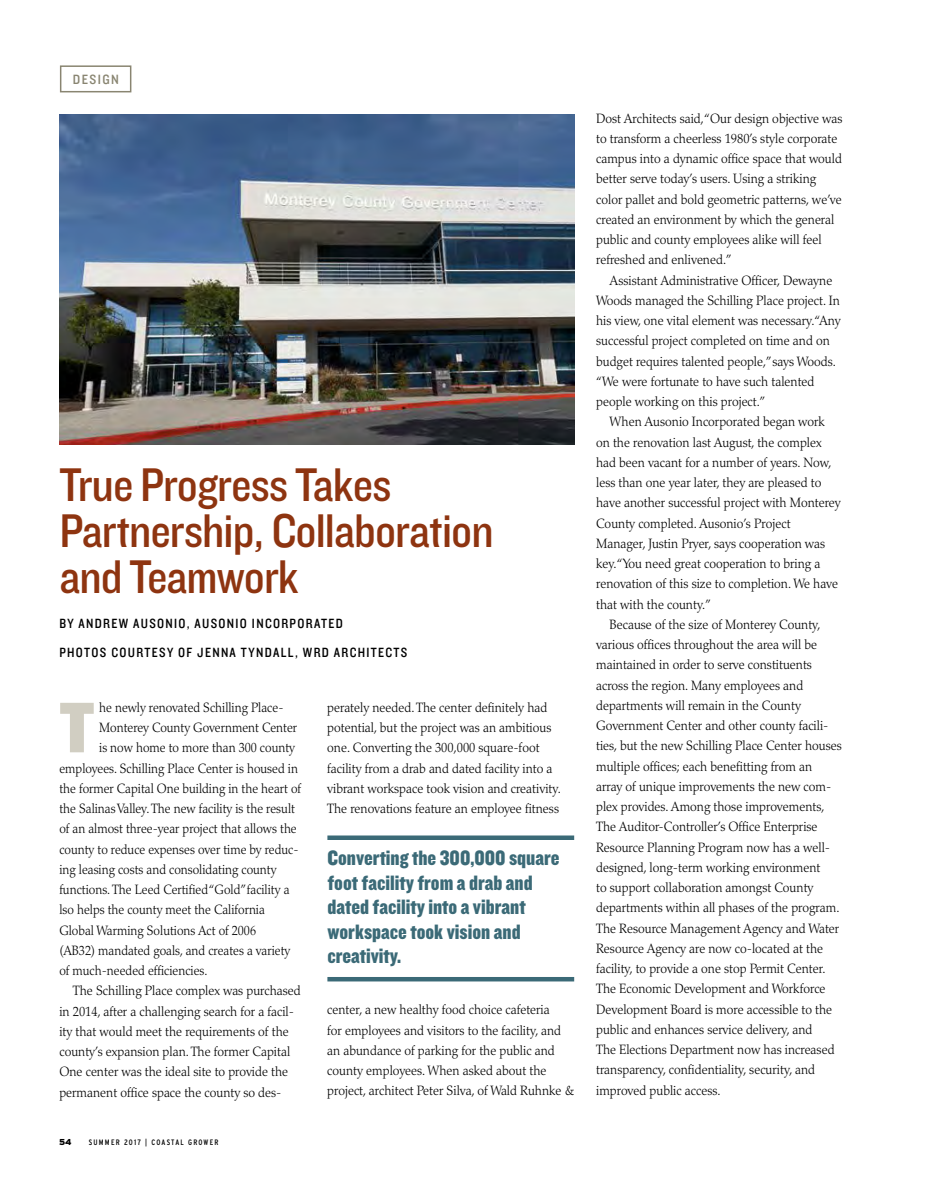
<style>
.page{position:relative;width:945px;height:1188px;background:#fff}
.page>*{position:absolute;margin:0;border:0;box-sizing:border-box;transform-origin:0 0}
.t1{font:74.25px "Knockout 70 Full Welterwt";color:#d1cec2;scale:1.05 1}
.t2{font:49.05px/45.6px "Knockout 30 Junior Welterwt";letter-spacing:-.02em;color:#8e3410}
.t3{font:21.6px/24.6px "Knockout 70 Full Welterwt";color:#3b6a77}
.t4{font:13.95px "Knockout 30 Junior Welterwt";letter-spacing:.1em;color:#898571}
.t5{font:13.8px/29.2px "Knockout 30 Junior Welterwt";letter-spacing:.1em;color:#000;scale:.95 1}
.t6{font:300 13.5px/20.2px "Palatino";color:#000;scale:.92 1}
.t7{font:300 13.5px "Palatino";color:#000;scale:.9 1}
.t8{font:900 8.7px "Interstate";color:#000}
.t9{font:condensed 7.8px "Interstate";letter-spacing:.15em;color:#000}
</style>
<div class="page">
<div style="left:60px;top:65px;width:71px;height:27px;border:2px solid #898571"></div>
<img style="left:59px;top:114px;width:515px;height:331px">
<hr style="left:327px;top:836px;width:247px;height:4px;background:#3b6a77">
<hr style="left:327px;top:977px;width:247px;height:4px;background:#3b6a77">
<p class="t4" style="left:73px;top:70px;width:47px">DESIGN</p>
<h2 class="t2" style="left:59px;top:460px;width:436px">True Progress Takes<br>Partnership, Collaboration and Teamwork</h2>
<p class="t5" style="left:59px;top:608px;width:368px">BY ANDREW AUSONIO, AUSONIO INCORPORATED<br>PHOTOS COURTESY OF JENNA TYNDALL, WRD ARCHITECTS</p>
<h1 class="t1" style="left:59px;top:680px;width:35px">T</h1>
<p class="t7" style="left:99px;top:699px;width:206px">he newly renovated Schilling Place-</p>
<p class="t7" style="left:99px;top:720px;width:221px">Monterey County Government Center</p>
<p class="t7" style="left:99px;top:740px;width:219px">is now home to more than 300 county</p>
<p class="t7" style="left:59px;top:760px;width:267px">employees. Schilling Place Center is housed in</p>
<p class="t7" style="left:59px;top:780px;width:270px">the former Capital One building in the heart of</p>
<p class="t7" style="left:59px;top:801px;width:263px">the Salinas Valley. The new facility is the result</p>
<p class="t7" style="left:59px;top:821px;width:265px">of an almost three-year project that allows the</p>
<p class="t7" style="left:59px;top:841px;width:267px">county to reduce expenses over time by reduc-</p>
<p class="t7" style="left:59px;top:861px;width:243px">ing leasing costs and consolidating county</p>
<p class="t7" style="left:59px;top:882px;width:257px">functions. The Leed Certified “Gold”facility a</p>
<p class="t7" style="left:59px;top:902px;width:230px">lso helps the county meet the California</p>
<p class="t7" style="left:59px;top:922px;width:220px">Global Warming Solutions Act of 2006</p>
<p class="t7" style="left:59px;top:942px;width:258px">(AB32) mandated goals, and creates a variety</p>
<p class="t7" style="left:59px;top:963px;width:166px">of much-needed efficiencies.</p>
<p class="t6" style="left:73px;top:981px;width:249px">The Schilling Place complex was purchased</p>
<p class="t6" style="left:59px;top:1001px;width:257px">in 2014, after a challenging search for a facil-</p>
<p class="t6" style="left:59px;top:1021px;width:251px">ity that would meet the requirements of the</p>
<p class="t6" style="left:59px;top:1042px;width:252px">county’s expansion plan. The former Capital</p>
<p class="t6" style="left:59px;top:1062px;width:250px">One center was the ideal site to provide the</p>
<p class="t6" style="left:59px;top:1082px;width:243px">permanent office space the county so des-</p>
<p class="t8" style="left:59px;top:1137px;width:14px">54</p>
<p class="t9" style="left:89px;top:1138px;width:131px">SUMMER 2017 | COASTAL GROWER</p>
<p class="t6" style="left:327px;top:697px;width:255px">perately needed. The center definitely had potential, but the project was an ambitious one. Converting the 300,000 square-foot facility from a drab and dated facility into a vibrant workspace took vision and creativity.<br>The renovations feature an employee fitness</p>
<h3 class="t3" style="left:327px;top:845px;width:234px">Converting the 300,000 square foot facility from a drab and dated facility into a vibrant workspace took vision and creativity.</h3>
<p class="t6" style="left:327px;top:1000px;width:270px">center, a new healthy food choice cafeteria<br>for employees and visitors to the facility, and an abundance of parking for the public and county employees. When asked about the project, architect Peter Silva, of Wald Ruhnke &amp;</p>
<p class="t6" style="left:596px;top:108px;width:269px">Dost Architects said, “Our design objective was to transform a cheerless 1980’s style corporate campus into a dynamic office space that would better serve today’s users. Using a striking color pallet and bold geometric patterns, we’ve created an environment by which the general public and county employees alike will feel refreshed and enlivened.”</p>
<p class="t6" style="left:596px;top:270px;width:267px;text-indent:14px">Assistant Administrative Officer, Dewayne Woods managed the Schilling Place project. In his view, one vital element was necessary. “Any successful project completed on time and on budget requires talented people,”says Woods. “We were fortunate to have such talented people working on this project.”</p>
<p class="t6" style="left:596px;top:412px;width:267px;text-indent:14px">When Ausonio Incorporated began work on the renovation last August, the complex had been vacant for a number of years. Now, less than one year later, they are pleased to have another successful project with Monterey County completed. Ausonio’s Project Manager, Justin Pryer, says cooperation was key. “You need great cooperation to bring a renovation of this size to completion. We have that with the county.”</p>
<p class="t6" style="left:596px;top:614px;width:269px;text-indent:14px">Because of the size of Monterey County, various offices throughout the area will be maintained in order to serve constituents across the region. Many employees and departments will remain in the County Government Center and other county facili&shy;ties, but the new Schilling Place Center houses multiple offices; each benefitting from an<br>array of unique improvements the new com&shy;plex provides. Among those improvements, The Auditor-Controller’s Office Enterprise Resource Planning Program now has a well&shy;designed, long-term working environment<br>to support collaboration amongst County departments within all phases of the program.<br>The Resource Management Agency and Water Resource Agency are now co-located at the facility, to provide a one stop Permit Center.<br>The Economic Development and Workforce Development Board is more accessible to the public and enhances service delivery, and<br>The Elections Department now has increased transparency, confidentiality, security, and improved public access.</p>
</div>
